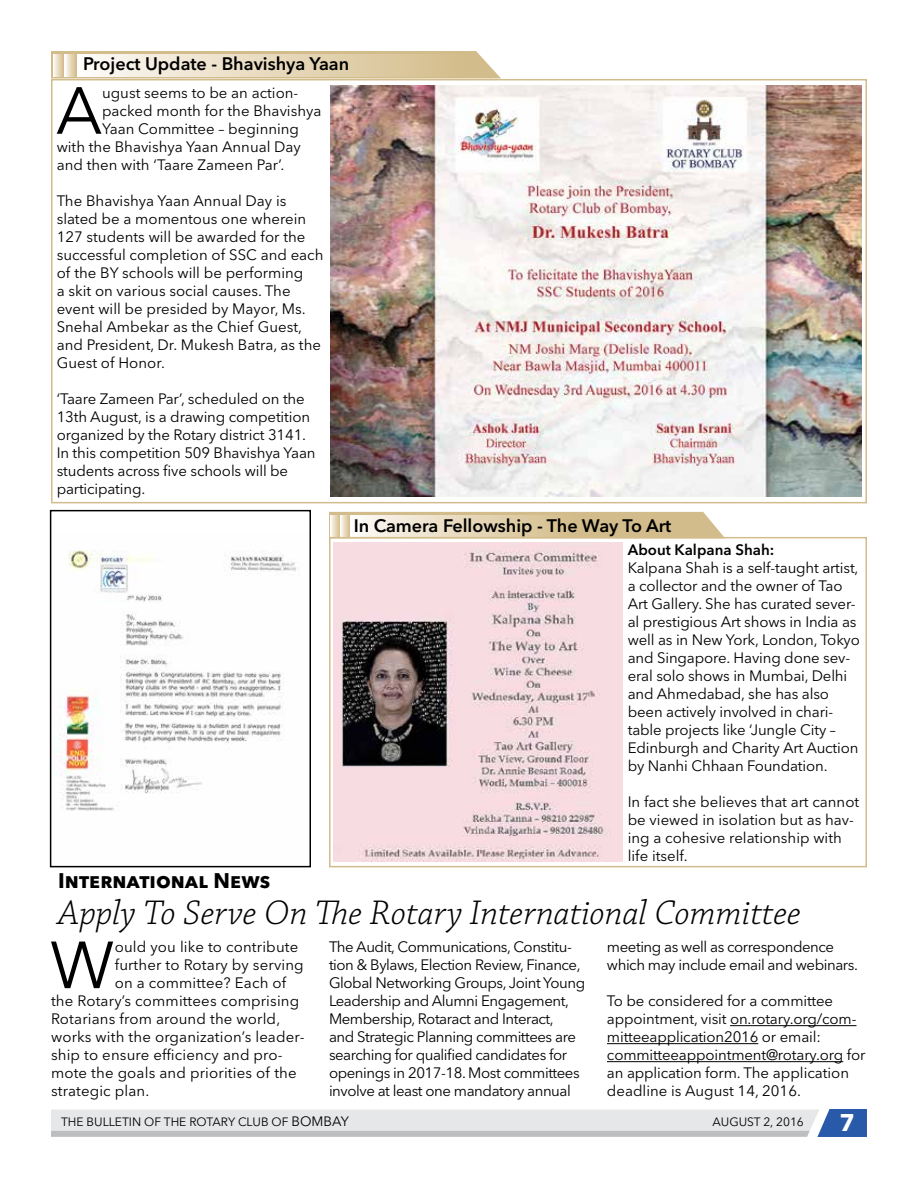
<style>
.page{position:relative;width:918px;height:1188px;background:#fff}
.page>*{position:absolute;margin:0;border:0;box-sizing:border-box;transform-origin:0 0}
.t1{font:65.85px "Avenir Next LT Pro";color:#000}
.t2{font:italic 300 36px "Chaparral Pro";color:#000}
.t3{font:700 24px "Avenir Next LT Pro";color:#fff}
.t4{font:700 21px "Avenir Next LT Pro";color:#000}
.t5{font:600 18px "Avenir Next LT Pro";color:#000}
.t6{font:15px/18px "Avenir Next LT Pro";letter-spacing:-.01em;color:#000}
.t7{font:15px/18px "Avenir Next LT Pro";letter-spacing:-.03em;color:#000}
.t8{font:15px "Avenir Next LT Pro";letter-spacing:.01em;color:#000}
.t9{font:600 15px "Avenir Next LT Pro";color:#000}
.t10{font:12px "Avenir Next LT Pro";color:#000}
.s1{font-size:13.5px}
</style>
<div class="page">
<svg style="left:51px;top:1109px;width:816px;height:28px;background:#d4d8dd"></svg>
<svg style="left:51px;top:51px;width:450px;height:27px;background:#dbc8a0"></svg>
<svg style="left:53px;top:55px;width:10px;height:22px"></svg>
<svg style="left:65px;top:55px;width:11px;height:22px"></svg>
<div style="left:78px;top:54px;width:386px;height:22px;background:linear-gradient(to right,#fdfaf6,#d3bc89)"></div>
<div style="left:329px;top:512px;width:395px;height:25px;background:#d3bc8b"></div>
<svg style="left:330px;top:515px;width:10px;height:22px"></svg>
<svg style="left:340px;top:515px;width:9px;height:22px"></svg>
<div style="left:350px;top:515px;width:223px;height:22px;background:linear-gradient(to right,#fdfaf6,#d4bc89)"></div>
<img style="left:330px;top:85px;width:531px;height:411px">
<img style="left:56px;top:550px;width:240px;height:261px">
<div style="left:50px;top:510px;width:261px;height:357px;border:2px solid #000"></div>
<div style="left:329px;top:537px;width:538px;height:330px;border:2px solid #d3bc8b"></div>
<div style="left:51px;top:79px;width:816px;height:424px;border:2px solid #d3bc8b"></div>
<hr style="left:730px;top:1025px;width:126px;height:1px;background:#000">
<hr style="left:607px;top:1043px;width:151px;height:1px;background:#000">
<hr style="left:607px;top:1061px;width:236px;height:1px;background:#000">
<img style="left:334px;top:542px;width:289px;height:320px">
<p class="t5" style="left:83px;top:53px;width:268px">Project Update - Bhavishya Yaan</p>
<h1 class="t1" style="left:56px;top:72px;width:48px">A</h1>
<p class="t6" style="left:102px;top:83px;width:198px">ugust seems to be an action-</p>
<p class="t6" style="left:102px;top:101px;width:221px">packed month for the Bhavishya</p>
<p class="t6" style="left:102px;top:119px;width:198px">Yaan Committee – beginning</p>
<p class="t6" style="left:57px;top:137px;width:246px">with the Bhavishya Yaan Annual Day</p>
<p class="t6" style="left:57px;top:155px;width:229px">and then with ‘Taare Zameen Par’.</p>
<p class="t6" style="left:57px;top:191px;width:268px">The Bhavishya Yaan Annual Day is slated be a momentous one wherein 127 students will be awarded for the successful completion of SSC and each of the BY schools will be performing<br>a skit on various social causes. The event will be presided by Mayor, Ms.<br>Snehal Ambekar as the Chief Guest, and President, Dr. Mukesh Batra, as the Guest of Honor.</p>
<p class="t6" style="left:57px;top:389px;width:260px">‘Taare Zameen Par’, scheduled on the 13th August, is a drawing competition organized by the Rotary district 3141.<br>In this competition 509 Bhavishya Yaan students across five schools will be participating.</p>
<p class="t5" style="left:354px;top:514px;width:319px">In Camera Fellowship - The Way To Art</p>
<p class="t9" style="left:628px;top:540px;width:148px">About Kalpana Shah:</p>
<p class="t6" style="left:628px;top:558px;width:234px">Kalpana Shah is a self-taught artist, a collector and the owner of Tao<br>Art Gallery. She has curated sever&shy;al prestigious Art shows in India as well as in New York, London, Tokyo and Singapore. Having done sev&shy;eral solo shows in Mumbai, Delhi and Ahmedabad, she has also been actively involved in chari&shy;table projects like ‘Jungle City –<br>Edinburgh and Charity Art Auction by Nanhi Chhaan Foundation.</p>
<p class="t6" style="left:628px;top:792px;width:233px">In fact she believes that art cannot be viewed in isolation but as hav&shy;ing a cohesive relationship with life itself.</p>
<h3 class="t4" style="left:58px;top:868px;width:214px">International News</h3>
<h2 class="t2" style="left:58px;top:893px;width:744px">Apply To Serve On The Rotary International Committee</h2>
<h1 class="t1" style="left:50px;top:926px;width:66px">W</h1>
<p class="t8" style="left:115px;top:938px;width:185px">ould you like to contribute</p>
<p class="t8" style="left:115px;top:956px;width:191px">further to Rotary by serving</p>
<p class="t8" style="left:115px;top:974px;width:173px">on a committee? Each of</p>
<p class="t8" style="left:51px;top:992px;width:250px">the Rotary’s committees comprising</p>
<p class="t8" style="left:51px;top:1010px;width:231px">Rotarians from around the world,</p>
<p class="t8" style="left:51px;top:1028px;width:255px">works with the organization’s leader-</p>
<p class="t8" style="left:51px;top:1046px;width:233px">ship to ensure efficiency and pro-</p>
<p class="t8" style="left:51px;top:1064px;width:247px">mote the goals and priorities of the</p>
<p class="t8" style="left:51px;top:1082px;width:100px">strategic plan.</p>
<p class="t7" style="left:329px;top:938px;width:258px">The Audit, Communications, Constitu&shy;tion &amp; Bylaws, Election Review, Finance, Global Networking Groups, Joint Young Leadership and Alumni Engagement, Membership, Rotaract and Interact,<br>and Strategic Planning committees are searching for qualified candidates for openings in 2017-18. Most committees involve at least one mandatory annual</p>
<p class="t7" style="left:607px;top:938px;width:253px">meeting as well as correspondence which may include email and webinars.</p>
<p class="t6" style="left:607px;top:992px;width:260px">To be considered for a committee appointment, visit on.rotary.org/com&shy;mitteeapplication2016 or email: committeeappointment@rotary.org for an application form. The application deadline is August 14, 2016.</p>
<p class="t10" style="left:61px;top:1115px;width:289px">The Bulletin of the Rotary Club of <span class="s1">Bombay</span></p>
<p class="t10" style="left:713px;top:1115px;width:93px">August 2, 2016</p>
<h3 class="t3" style="left:839px;top:1108px;width:17px">7</h3>
</div>
